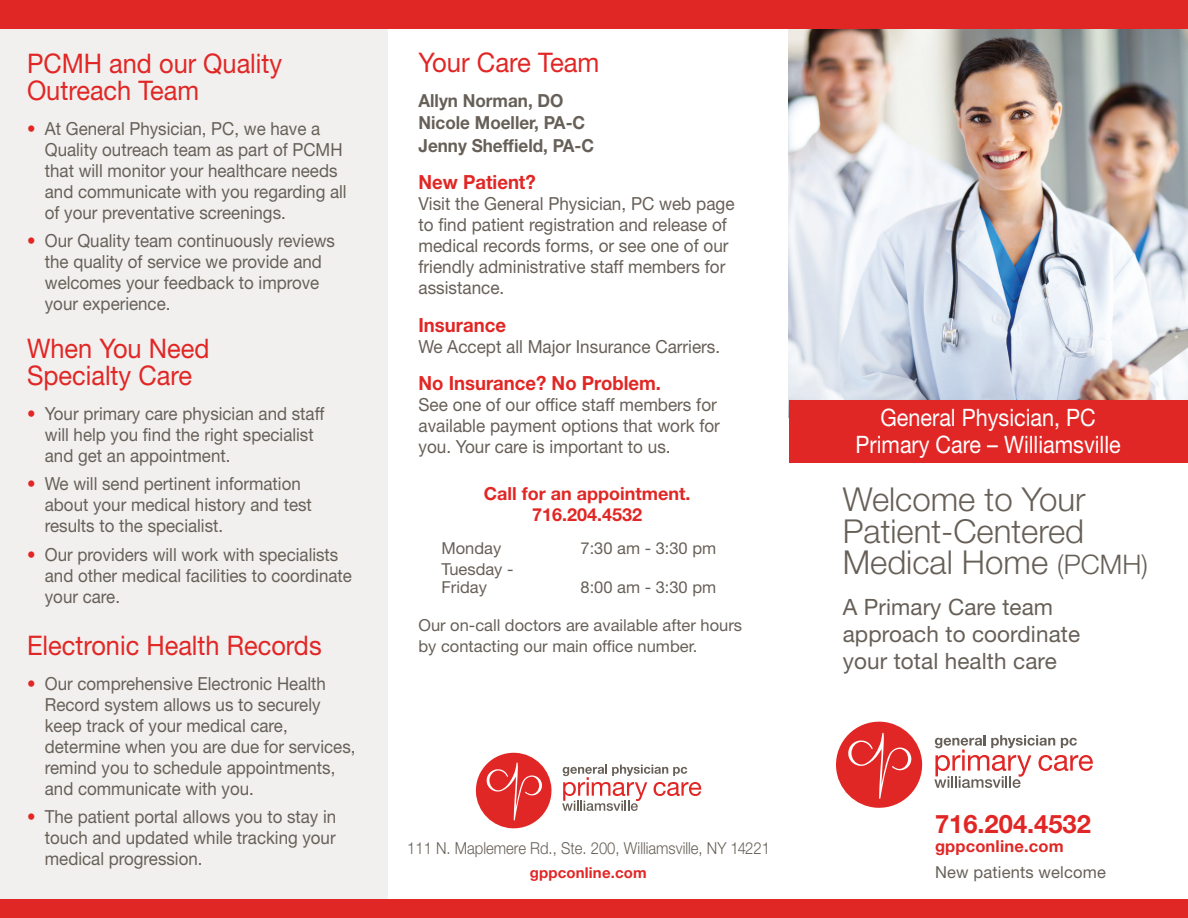
<style>
.page{position:relative;width:1188px;height:918px;background:#fff}
.page>*{position:absolute;margin:0;border:0;box-sizing:border-box;transform-origin:0 0}
.t1{font:300 33px/31.5px "Helvetica Neue LT Std";color:#676058}
.t2{font:27px/27px "Helvetica Neue LT Std";color:#e12725;scale:.94 1}
.t3{font:27px "Helvetica Neue LT Std";color:#e12725;scale:.95 1}
.t4{font:700 25.5px "Helvetica Neue LT Std";color:#e12725}
.t5{font:24px/27px "Helvetica Neue LT Std";color:#fff;text-align:center;scale:.9 1}
.t6{font:22.5px/27px "Helvetica Neue LT Std";letter-spacing:.005em;color:#676058}
.t7{font:700 19.5px "Helvetica Neue LT Std";color:#e12725;scale:.95 1}
.t8{font:18px/21px "Helvetica Neue LT Std";color:#676058;scale:.94 1}
.t9{font:18px/21px "Helvetica Neue LT Std";color:#676058;scale:.95 1}
.t10{font:700 18px "Helvetica Neue LT Std";color:#676058;scale:.95 1}
.t11{font:700 18px/21px "Helvetica Neue LT Std";color:#e12725;text-align:center}
.t12{font:16.5px/21px "Helvetica Neue LT Std";color:#676058}
.t13{font:300 16.5px "Helvetica Neue LT Std";color:#676058;scale:.9 1}
.t14{font:700 16.5px "Helvetica Neue LT Std";letter-spacing:.01em;color:#e12725}
.t15{font:700 15px "Helvetica Neue LT Std";letter-spacing:.01em;color:#e12725}
.s1{color:#e12725}
.s2{font-size:27px}
</style>
<div class="page">
<img style="left:788px;top:28px;width:400px;height:390px">
<div style="left:0;top:0;width:387px;height:918px;background:#f1f0ef"></div>
<div style="left:789px;top:401px;width:399px;height:62px;background:#e12725"></div>
<div style="left:0;top:900px;width:1188px;height:18px;background:#e12725"></div>
<div style="left:0;top:0;width:1188px;height:28px;background:#e12725"></div>
<svg style="left:836px;top:722px;width:87px;height:86px"></svg>
<svg style="left:934px;top:735px;width:159px;height:53px"></svg>
<svg style="left:476px;top:753px;width:76px;height:75px"></svg>
<svg style="left:562px;top:765px;width:139px;height:46px"></svg>
<p class="t2" style="left:27px;top:50px;width:273px">PCMH and our Quality<br>Outreach Team</p>
<p class="t8" style="left:45px;top:118px;width:323px;text-indent:-18px"><span class="s1">•</span> At General Physician, PC, we have a Quality outreach team as part of PCMH that will monitor your healthcare needs and communicate with you regarding all of your preventative screenings.</p>
<p class="t8" style="left:45px;top:230px;width:310px;text-indent:-18px"><span class="s1">•</span> Our Quality team continuously reviews the quality of service we provide and welcomes your feedback to improve your experience.</p>
<p class="t2" style="left:27px;top:335px;width:196px">When You Need<br>Specialty Care</p>
<p class="t8" style="left:45px;top:403px;width:299px;text-indent:-18px"><span class="s1">•</span> Your primary care physician and staff will help you find the right specialist and get an appointment.</p>
<p class="t8" style="left:45px;top:473px;width:286px;text-indent:-18px"><span class="s1">•</span> We will send pertinent information about your medical history and test results to the specialist.</p>
<p class="t8" style="left:45px;top:544px;width:328px;text-indent:-18px"><span class="s1">•</span> Our providers will work with specialists and other medical facilities to coordinate your care.</p>
<p class="t2" style="left:27px;top:632px;width:315px">Electronic Health Records</p>
<p class="t8" style="left:45px;top:673px;width:332px;text-indent:-18px"><span class="s1">•</span> Our comprehensive Electronic Health Record system allows us to securely keep track of your medical care, determine when you are due for services, remind you to schedule appointments, and communicate with you.</p>
<p class="t8" style="left:45px;top:806px;width:312px;text-align:justify;text-indent:-18px"><span class="s1">•</span> The patient portal allows you to stay in touch and updated while tracking your medical progression.</p>
<p class="t3" style="left:418px;top:46px;width:192px">Your Care Team</p>
<p class="t10" style="left:418px;top:89px;width:154px">Allyn Norman, DO</p>
<p class="t10" style="left:418px;top:112px;width:177px">Nicole Moeller, PA-C</p>
<p class="t10" style="left:418px;top:134px;width:187px">Jenny Sheffield, PA-C</p>
<p class="t7" style="left:418px;top:170px;width:125px">New Patient?</p>
<p class="t9" style="left:418px;top:193px;width:334px">Visit the General Physician, PC web page to find patient registration and release of medical records forms, or see one of our friendly administrative staff members for assistance.</p>
<p class="t7" style="left:418px;top:313px;width:94px">Insurance</p>
<p class="t9" style="left:418px;top:336px;width:319px">We Accept all Major Insurance Carriers.</p>
<p class="t7" style="left:418px;top:371px;width:257px">No Insurance? No Problem.</p>
<p class="t9" style="left:418px;top:394px;width:319px">See one of our office staff members for available payment options that work for you. Your care is important to us.</p>
<p class="t11" style="left:484px;top:483px;width:208px">Call for an appointment.<br>716.204.4532</p>
<p class="t12" style="left:441px;top:538px;width:61px">Monday</p>
<p class="t12" style="left:580px;top:538px;width:137px">7:30 am - 3:30 pm</p>
<p class="t12" style="left:441px;top:559px;width:74px">Tuesday -</p>
<p class="t12" style="left:441px;top:577px;width:47px">Friday</p>
<p class="t12" style="left:580px;top:577px;width:137px">8:00 am - 3:30 pm</p>
<p class="t12" style="left:418px;top:614px;width:325px">Our on-call doctors are available after hours by contacting our main office number.</p>
<p class="t13" style="left:407px;top:838px;width:405px">111 N. Maplemere Rd., Ste. 200, Williamsville, NY 14221</p>
<p class="t5" style="left:856px;top:404px;width:296px">General Physician, PC<br>Primary Care – Williamsville</p>
<p class="t1" style="left:843px;top:483px;width:307px">Welcome to Your<br>Patient-Centered<br>Medical Home <span class="s2">(PCMH)</span></p>
<p class="t6" style="left:843px;top:593px;width:239px">A Primary Care team approach to coordinate your total health care</p>
<p class="t4" style="left:935px;top:808px;width:157px">716.204.4532</p>
<p class="t14" style="left:935px;top:836px;width:130px">gppconline.com</p>
<p class="t15" style="left:530px;top:863px;width:118px">gppconline.com</p>
<p class="t12" style="left:935px;top:861px;width:172px">New patients welcome</p>
</div>
